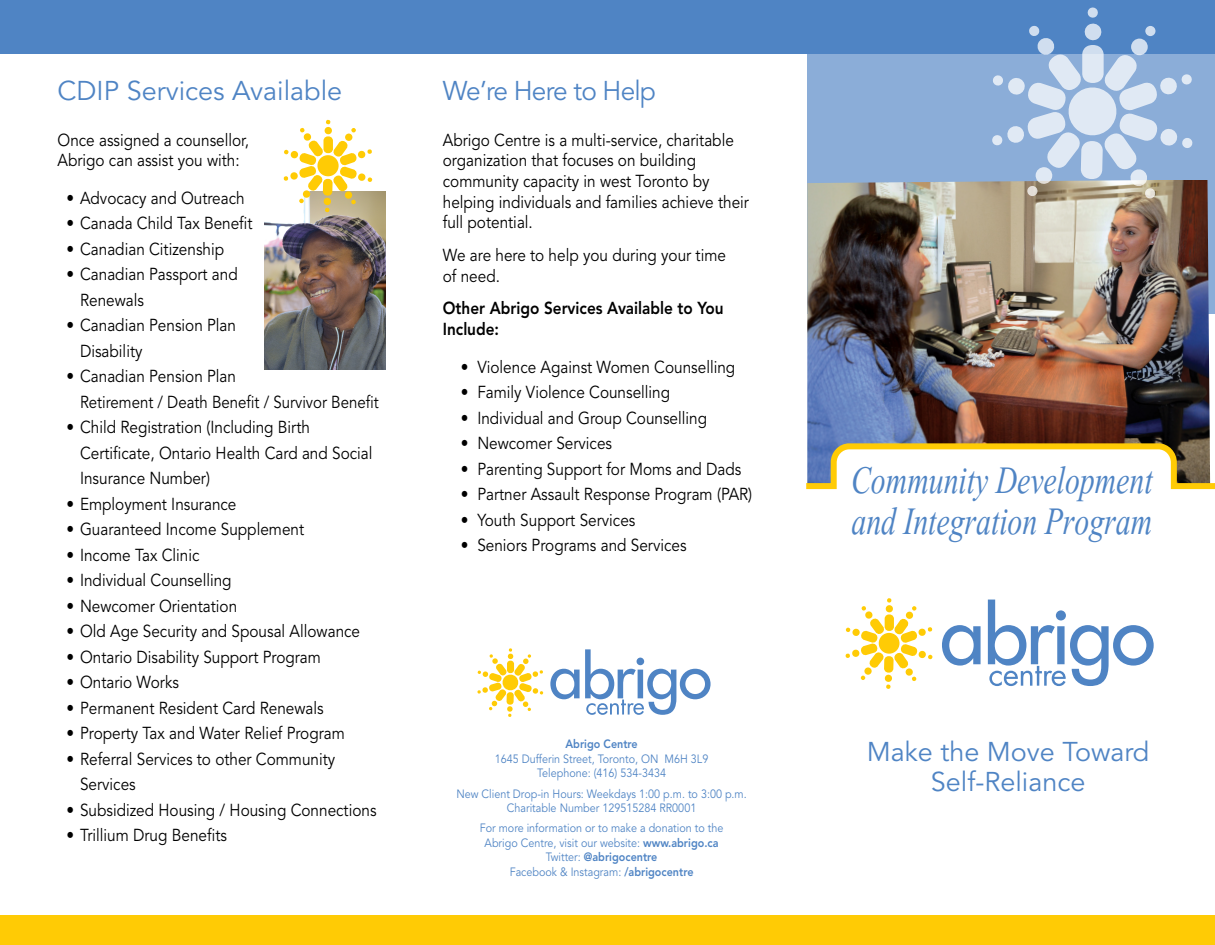
<style>
.page{position:relative;width:1215px;height:945px;background:#fff}
.page>*{position:absolute;margin:0;border:0;box-sizing:border-box;transform-origin:0 0}
.t1{font:48px/40.5px "Vijaya";color:#4f84c4;scale:.77 1}
.t2{font:27px/30px "Avenir LT Std";color:#4f84c4;text-align:center}
.t3{font:27px "Avenir LT Std";letter-spacing:-.03em;color:#4f84c4}
.t4{font:17.25px/20.7px "Avenir LT Std";color:#000;scale:.89 1}
.t5{font:800 17.25px/20.7px "Avenir LT Std";color:#000;scale:.89 1}
.t6{font:12px/14.4px "Avenir LT Std";color:#4f84c4;text-align:center;scale:.9 1}
.t7{font:800 12px "Avenir LT Std";color:#4f84c4;scale:.9 1}
.s1{font-weight:800}
</style>
<div class="page">
<div style="left:807px;top:35px;width:408px;height:279px;background:#8badd8"></div>
<img style="left:807px;top:180px;width:403px;height:260px">
<div style="left:0;top:0;width:1215px;height:54px;background:#4f84c4"></div>
<svg style="left:942px;top:625px;width:39px;height:41px"></svg>
<svg style="left:988px;top:600px;width:166px;height:86px"></svg>
<svg style="left:846px;top:598px;width:87px;height:91px"></svg>
<svg style="left:992px;top:8px;width:200px;height:191px"></svg>
<div style="left:0;top:916px;width:1215px;height:29px;background:#ffcb05"></div>
<svg style="left:806px;top:440px;width:409px;height:50px"></svg>
<svg style="left:550px;top:649px;width:161px;height:66px"></svg>
<svg style="left:477px;top:648px;width:66px;height:69px"></svg>
<img style="left:264px;top:192px;width:121px;height:177px">
<svg style="left:284px;top:120px;width:88px;height:92px"></svg>
<h2 class="t2" style="left:58px;top:76px;width:286px">CDIP Services Available</h2>
<p class="t4" style="left:58px;top:130px;width:217px">Once assigned a counsellor,<br>Abrigo can assist you with:</p>
<p class="t4" style="left:67px;top:188px;width:202px">• Advocacy and Outreach</p>
<p class="t4" style="left:67px;top:213px;width:211px">• Canada Child Tax Benefit</p>
<p class="t4" style="left:67px;top:239px;width:179px">• Canadian Citizenship</p>
<p class="t4" style="left:80px;top:262px;width:179px;line-height:25.5px;text-indent:-13px">• Canadian Passport and<br>Renewals</p>
<p class="t4" style="left:80px;top:313px;width:177px;line-height:25.5px;text-indent:-13px">• Canadian Pension Plan<br>Disability</p>
<p class="t4" style="left:80px;top:364px;width:337px;line-height:25.5px;text-indent:-14px">• Canadian Pension Plan<br>Retirement / Death Benefit / Survivor Benefit</p>
<p class="t4" style="left:80px;top:415px;width:330px;line-height:25.5px;text-indent:-13px">• Child Registration (Including Birth<br>Certificate, Ontario Health Card and Social<br>Insurance Number)</p>
<p class="t4" style="left:67px;top:494px;width:192px">• Employment Insurance</p>
<p class="t4" style="left:67px;top:519px;width:269px">• Guaranteed Income Supplement</p>
<p class="t4" style="left:67px;top:545px;width:151px">• Income Tax Clinic</p>
<p class="t4" style="left:67px;top:570px;width:187px">• Individual Counselling</p>
<p class="t4" style="left:67px;top:596px;width:193px">• Newcomer Orientation</p>
<p class="t4" style="left:67px;top:621px;width:331px">• Old Age Security and Spousal Allowance</p>
<p class="t4" style="left:67px;top:647px;width:287px">• Ontario Disability Support Program</p>
<p class="t4" style="left:67px;top:672px;width:128px">• Ontario Works</p>
<p class="t4" style="left:67px;top:698px;width:290px">• Permanent Resident Card Renewals</p>
<p class="t4" style="left:67px;top:723px;width:314px">• Property Tax and Water Relief Program</p>
<p class="t4" style="left:80px;top:746px;width:288px;line-height:25.5px;text-indent:-13px">• Referral Services to other Community<br>Services</p>
<p class="t4" style="left:67px;top:800px;width:350px">• Subsidized Housing / Housing Connections</p>
<p class="t4" style="left:67px;top:825px;width:182px">• Trillium Drug Benefits</p>
<h2 class="t3" style="left:443px;top:75px;width:215px">We’re Here to Help</h2>
<p class="t4" style="left:443px;top:130px;width:346px">Abrigo Centre is a multi-service, charitable organization that focuses on building community capacity in west Toronto by helping individuals and families achieve their full potential.</p>
<p class="t4" style="left:443px;top:245px;width:320px">We are here to help you during your time of need.</p>
<p class="t5" style="left:443px;top:298px;width:317px">Other Abrigo Services Available to You<br>Include:</p>
<p class="t4" style="left:461px;top:357px;width:310px">• Violence Against Women Counselling</p>
<p class="t4" style="left:461px;top:382px;width:237px">• Family Violence Counselling</p>
<p class="t4" style="left:461px;top:408px;width:278px">• Individual and Group Counselling</p>
<p class="t4" style="left:461px;top:433px;width:171px">• Newcomer Services</p>
<p class="t4" style="left:461px;top:459px;width:317px">• Parenting Support for Moms and Dads</p>
<p class="t4" style="left:461px;top:484px;width:329px">• Partner Assault Response Program (PAR)</p>
<p class="t4" style="left:461px;top:510px;width:198px">• Youth Support Services</p>
<p class="t4" style="left:461px;top:535px;width:255px">• Seniors Programs and Services</p>
<p class="t7" style="left:565px;top:737px;width:82px">Abrigo Centre</p>
<p class="t6" style="left:495px;top:752px;width:239px">1645 Dufferin Street, Toronto, ON M6H 3L9<br>Telephone: (416) 534-3434</p>
<p class="t6" style="left:456px;top:787px;width:324px">New Client Drop-in Hours: Weekdays 1:00 p.m. to 3:00 p.m.<br>Charitable Number 129515284 RR0001</p>
<p class="t6" style="left:480px;top:821px;width:272px">For more information or to make a donation to the Abrigo Centre, visit our website: <span class="s1">www.abrigo.ca </span>Twitter: <span class="s1">@abrigocentre<br></span>Facebook &amp; Instagram: <span class="s1">/abrigocentre</span></p>
<h1 class="t1" style="left:851px;top:455px;width:393px">Community Development and Integration Program</h1>
<h2 class="t2" style="left:867px;top:737px;width:284px">Make the Move Toward<br>Self-Reliance</h2>
</div>
